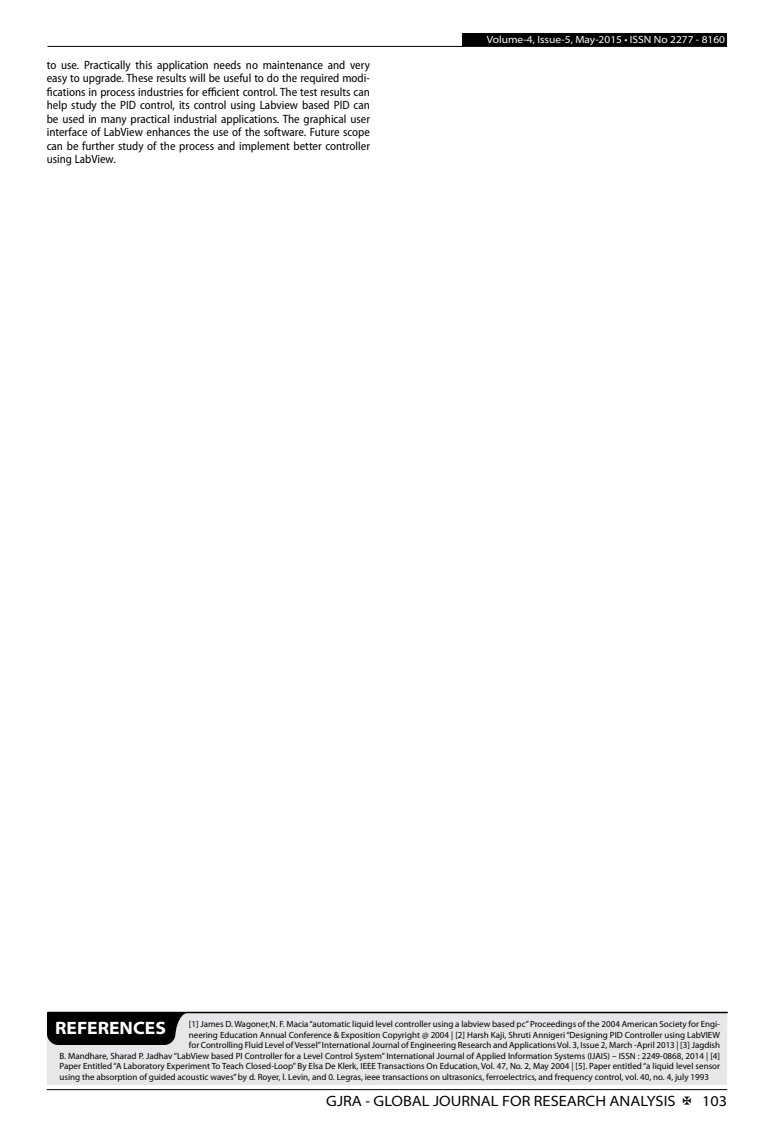
<style>
.page{position:relative;width:774px;height:1136px;background:#fff}
.page>*{position:absolute;margin:0;border:0;box-sizing:border-box;transform-origin:0 0}
.t1{font:700 semi-expanded 18px "Myriad Pro";color:#fff}
.t2{font:semi-expanded 15px "Myriad Pro";color:#000}
.t3{font:semi-condensed 12px/13.5px "Myriad Pro";color:#000;text-align:justify}
.t4{font:semi-expanded 10.5px "Myriad Pro";color:#fff}
.t5{font:9px "Myriad Pro";color:#000}
</style>
<div class="page">
<hr style="left:47px;top:1089px;width:680px;height:1px;background:#000">
<div style="left:462px;top:33px;width:265px;height:13px;background:#000"></div>
<hr style="left:47px;top:46px;width:680px;height:1px;background:#000">
<div style="left:47px;top:1012px;width:680px;height:72px;background:#e6e7e8"></div>
<hr style="left:48px;top:1011px;width:679px;height:2px;background:#000">
<svg style="left:47px;top:1012px;width:142px;height:32px;background:#131314"></svg>
<p class="t3" style="left:47px;top:58px;width:325px">to use. Practically this application needs no maintenance and very easy to upgrade. These results will be useful to do the required modi&shy;fications in process industries for efficient control. The test results can help study the PID control, its control using Labview based PID can be used in many practical industrial applications. The graphical user interface of LabView enhances the use of the software. Future scope can be further study of the process and implement better controller using LabView.</p>
<p class="t4" style="left:487px;top:34px;width:240px">Volume-4, Issue-5, May-2015 • ISSN No 2277 - 8160</p>
<h1 class="t1" style="left:55px;top:1017px;width:112px">REFERENCES</h1>
<p class="t5" style="left:189px;top:1019px;width:533px">[1] James D. Wagoner,N. F. Macia “automatic liquid level controller using a labview based pc” Proceedings of the 2004 American Society for Engi-</p>
<p class="t5" style="left:189px;top:1029px;width:533px">neering Education Annual Conference &amp; Exposition Copyright @ 2004 | [2] Harsh Kaji, Shruti Annigeri “Designing PID Controller using LabVIEW</p>
<p class="t5" style="left:189px;top:1040px;width:533px">for Controlling Fluid Level of Vessel” International Journal of Engineering Research and Applications Vol. 3, Issue 2, March -April 2013 | [3] Jagdish</p>
<p class="t5" style="left:60px;top:1050px;width:662px">B. Mandhare, Sharad P. Jadhav “LabView based PI Controller for a Level Control System” International Journal of Applied Information Systems (IJAIS) – ISSN : 2249-0868, 2014 | [4]</p>
<p class="t5" style="left:60px;top:1061px;width:662px">Paper Entitled “A Laboratory Experiment To Teach Closed-Loop” By Elsa De Klerk, IEEE Transactions On Education, Vol. 47, No. 2, May 2004 | [5]. Paper entitled “a liquid level sensor</p>
<p class="t5" style="left:60px;top:1071px;width:651px">using the absorption of guided acoustic waves” by d. Royer, l. Levin, and 0. Legras, ieee transactions on ultrasonics, ferroelectrics, and frequency control, vol. 40, no. 4, july 1993</p>
<h2 class="t2" style="left:326px;top:1092px;width:351px">GJRA - GLOBAL JOURNAL FOR RESEARCH ANALYSIS</h2>
<h2 class="t2" style="left:702px;top:1092px;width:27px">103</h2>
</div>
